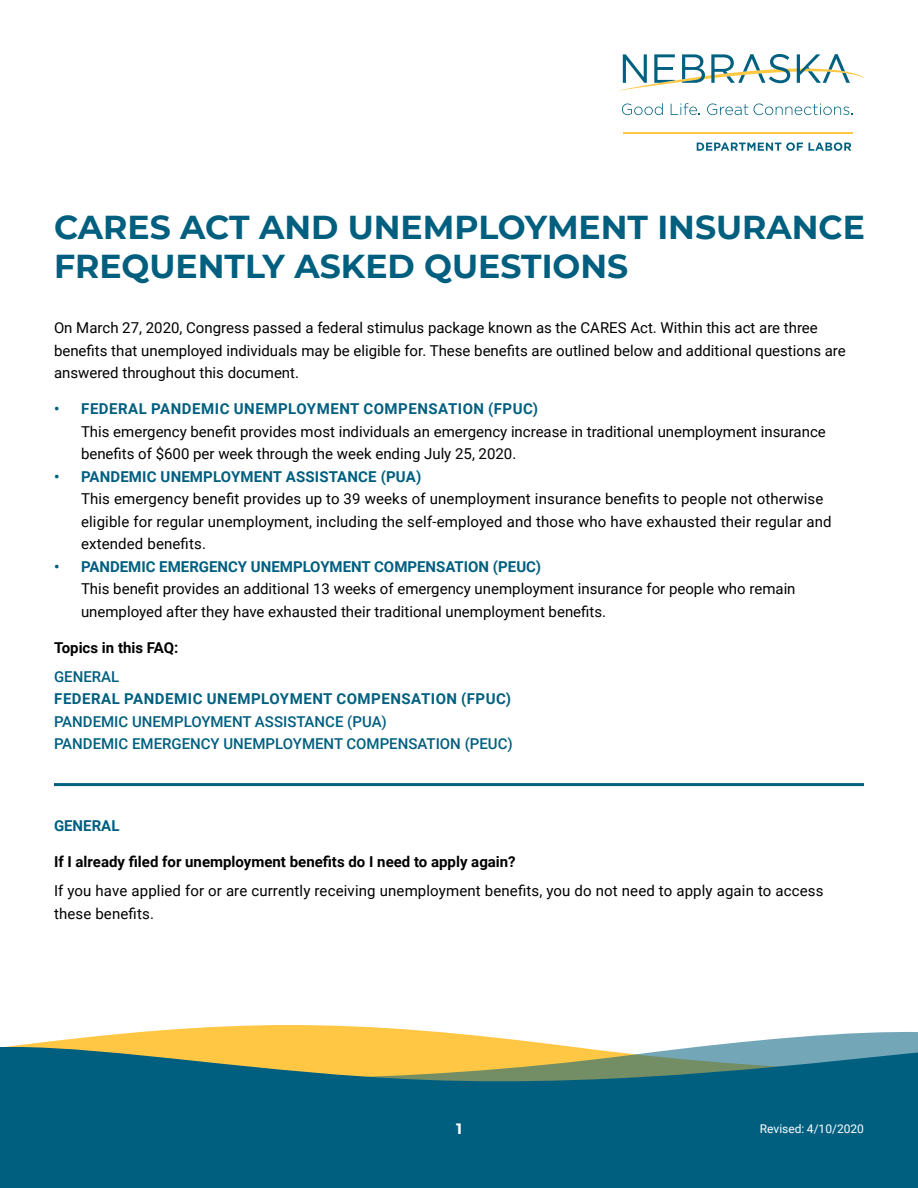
<style>
.page{position:relative;width:918px;height:1188px;background:#fff}
.page>*{position:absolute;margin:0;border:0;box-sizing:border-box;transform-origin:0 0}
.t1{font:700 33.15px "Montserrat";color:#005f7f}
.Body_Copy{font:15px/22.5px "Roboto";color:#000}
.Body_Copy-2{font:500 15px "Roboto";color:#005f7f}
.Body_Copy-3{font:700 15px/29.2px "Roboto";color:#000}
.Body_Copy-4{font:700 15px "Roboto";letter-spacing:.035em;color:#005f7f}
.Body_Copy-5{font:700 15px "Roboto";color:#005f7f}
.Step_Heading{font:700 15px "Montserrat";color:#fff}
.t2{font:12px "Roboto";color:#fff}
.s1{font-weight:700;color:#005f7f}
.s2{font-weight:500;color:#005f7f}
</style>
<div class="page">
<svg style="left:154px;top:1025px;width:272px;height:6px;fill:#ffc744"></svg>
<svg style="left:5px;top:1031px;width:913px;height:16px"></svg>
<svg style="left:0;top:1047px;width:918px;height:141px;background:#1c6b7b"></svg>
<hr style="left:623px;top:132px;width:229px;height:2px;background:#ffc843">
<svg style="left:622px;top:103px;width:41px;height:12px"></svg>
<svg style="left:671px;top:103px;width:29px;height:12px"></svg>
<svg style="left:707px;top:104px;width:41px;height:11px"></svg>
<svg style="left:754px;top:104px;width:99px;height:11px"></svg>
<svg style="left:621px;top:54px;width:243px;height:36px"></svg>
<svg style="left:697px;top:142px;width:154px;height:9px"></svg>
<hr style="left:54px;top:783px;width:810px;height:3px;background:#005f7f">
<p class="t1" style="left:54px;top:203px;width:813px">CARES ACT AND UNEMPLOYMENT INSURANCE</p>
<p class="t1" style="left:54px;top:243px;width:576px">FREQUENTLY ASKED QUESTIONS</p>
<p class="Body_Copy" style="left:54px;top:316px;width:793px">On March 27, 2020, Congress passed a federal stimulus package known as the CARES Act. Within this act are three benefits that unemployed individuals may be eligible for. These benefits are outlined below and additional questions are answered throughout this document.</p>
<p class="Body_Copy" style="left:81px;top:397px;width:746px;text-indent:-27px"><span class="s1">• FEDERAL PANDEMIC UNEMPLOYMENT COMPENSATION (FPUC)<br></span>This emergency benefit provides most individuals an emergency increase in traditional unemployment insurance benefits of $600 per week through the week ending July 25, 2020.</p>
<p class="Body_Copy" style="left:81px;top:464px;width:752px;text-indent:-27px"><span class="s1">• PANDEMIC UNEMPLOYMENT ASSISTANCE (PUA)<br></span>This emergency benefit provides up to 39 weeks of unemployment insurance benefits to people not otherwise eligible for regular unemployment, including the self-employed and those who have exhausted their regular and extended benefits.</p>
<p class="Body_Copy" style="left:81px;top:554px;width:716px;text-indent:-27px"><span class="s1">• PANDEMIC EMERGENCY UNEMPLOYMENT COMPENSATION (PEUC)<br></span>This benefit provides an additional 13 weeks of emergency unemployment insurance for people who remain unemployed after they have exhausted their traditional unemployment benefits.</p>
<p class="Body_Copy-3" style="left:54px;top:632px;width:126px">Topics in this FAQ:<br><span class="s2">GENERAL</span></p>
<p class="Body_Copy-4" style="left:54px;top:688px;width:459px">FEDERAL PANDEMIC UNEMPLOYMENT COMPENSATION (FPUC)</p>
<p class="Body_Copy-2" style="left:54px;top:711px;width:334px">PANDEMIC UNEMPLOYMENT ASSISTANCE (PUA)</p>
<p class="Body_Copy-2" style="left:54px;top:733px;width:460px">PANDEMIC EMERGENCY UNEMPLOYMENT COMPENSATION (PEUC)</p>
<p class="Body_Copy-5" style="left:54px;top:815px;width:67px">GENERAL</p>
<p class="Body_Copy-3" style="left:54px;top:847px;width:463px">If I already filed for unemployment benefits do I need to apply again?</p>
<p class="Body_Copy" style="left:54px;top:879px;width:771px">If you have applied for or are currently receiving unemployment benefits, you do not need to apply again to access these benefits.</p>
<p class="Step_Heading" style="left:456px;top:1118px;width:7px">1</p>
<p class="t2" style="left:760px;top:1121px;width:106px">Revised: 4/10/2020</p>
</div>
